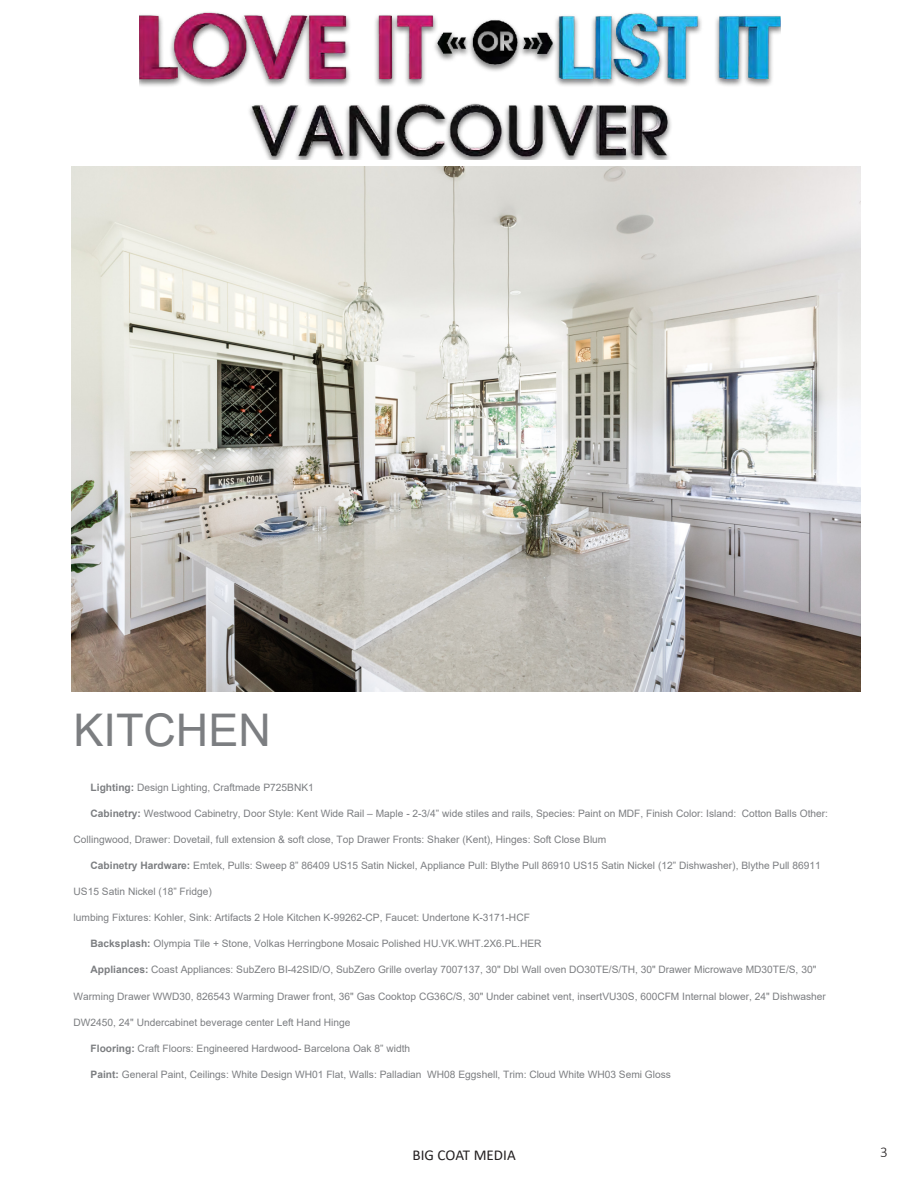
<style>
.page{position:relative;width:918px;height:1188px;background:#fff}
.page>*{position:absolute;margin:0;border:0;box-sizing:border-box;transform-origin:0 0}
.t1{font:45px "Arial";color:#7c7e81}
.t2{font:15px "Calibri";color:#231f20}
.t3{font:300 15px "Calibri";color:#231f20}
.t4{font:10.2px "Arial";color:#7c7e81}
.s1{font-weight:700}
</style>
<div class="page">
<img style="left:139px;top:12px;width:641px;height:147px">
<img style="left:72px;top:166px;width:789px;height:526px">
<h1 class="t1" style="left:73px;top:699px;width:199px">KITCHEN</h1>
<p class="t4" style="left:91px;top:780px;width:225px"><span class="s1">Lighting:</span> Design Lighting, Craftmade P725BNK1</p>
<p class="t4" style="left:91px;top:806px;width:739px"><span class="s1">Cabinetry:</span> Westwood Cabinetry, Door Style: Kent Wide Rail – Maple - 2-3/4” wide stiles and rails, Species: Paint on MDF, Finish Color: Island: Cotton Balls Other:</p>
<p class="t4" style="left:74px;top:832px;width:534px">Collingwood, Drawer: Dovetail, full extension &amp; soft close, Top Drawer Fronts: Shaker (Kent), Hinges: Soft Close Blum</p>
<p class="t4" style="left:91px;top:858px;width:732px"><span class="s1">Cabinetry Hardware:</span> Emtek, Pulls: Sweep 8” 86409 US15 Satin Nickel, Appliance Pull: Blythe Pull 86910 US15 Satin Nickel (12” Dishwasher), Blythe Pull 86911</p>
<p class="t4" style="left:74px;top:885px;width:140px">US15 Satin Nickel (18” Fridge)</p>
<p class="t4" style="left:74px;top:911px;width:458px">lumbing Fixtures: Kohler, Sink: Artifacts 2 Hole Kitchen K-99262-CP, Faucet: Undertone K-3171-HCF</p>
<p class="t4" style="left:91px;top:937px;width:452px"><span class="s1">Backsplash:</span> Olympia Tile + Stone, Volkas Herringbone Mosaic Polished HU.VK.WHT.2X6.PL.HER</p>
<p class="t4" style="left:91px;top:963px;width:727px"><span class="s1">Appliances:</span> Coast Appliances: SubZero BI-42SID/O, SubZero Grille overlay 7007137, 30" Dbl Wall oven DO30TE/S/TH, 30" Drawer Microwave MD30TE/S, 30"</p>
<p class="t4" style="left:74px;top:989px;width:754px">Warming Drawer WWD30, 826543 Warming Drawer front, 36" Gas Cooktop CG36C/S, 30" Under cabinet vent, insertVU30S, 600CFM Internal blower, 24" Dishwasher</p>
<p class="t4" style="left:74px;top:1015px;width:278px">DW2450, 24" Undercabinet beverage center Left Hand Hinge</p>
<p class="t4" style="left:91px;top:1041px;width:321px"><span class="s1">Flooring:</span> Craft Floors: Engineered Hardwood- Barcelona Oak 8” width</p>
<p class="t4" style="left:91px;top:1067px;width:582px"><span class="s1">Paint:</span> General Paint, Ceilings: White Design WH01 Flat, Walls: Palladian WH08 Eggshell, Trim: Cloud White WH03 Semi Gloss</p>
<h2 class="t2" style="left:413px;top:1145px;width:105px">BIG COAT MEDIA</h2>
<h2 class="t3" style="left:880px;top:1143px;width:9px">3</h2>
</div>
